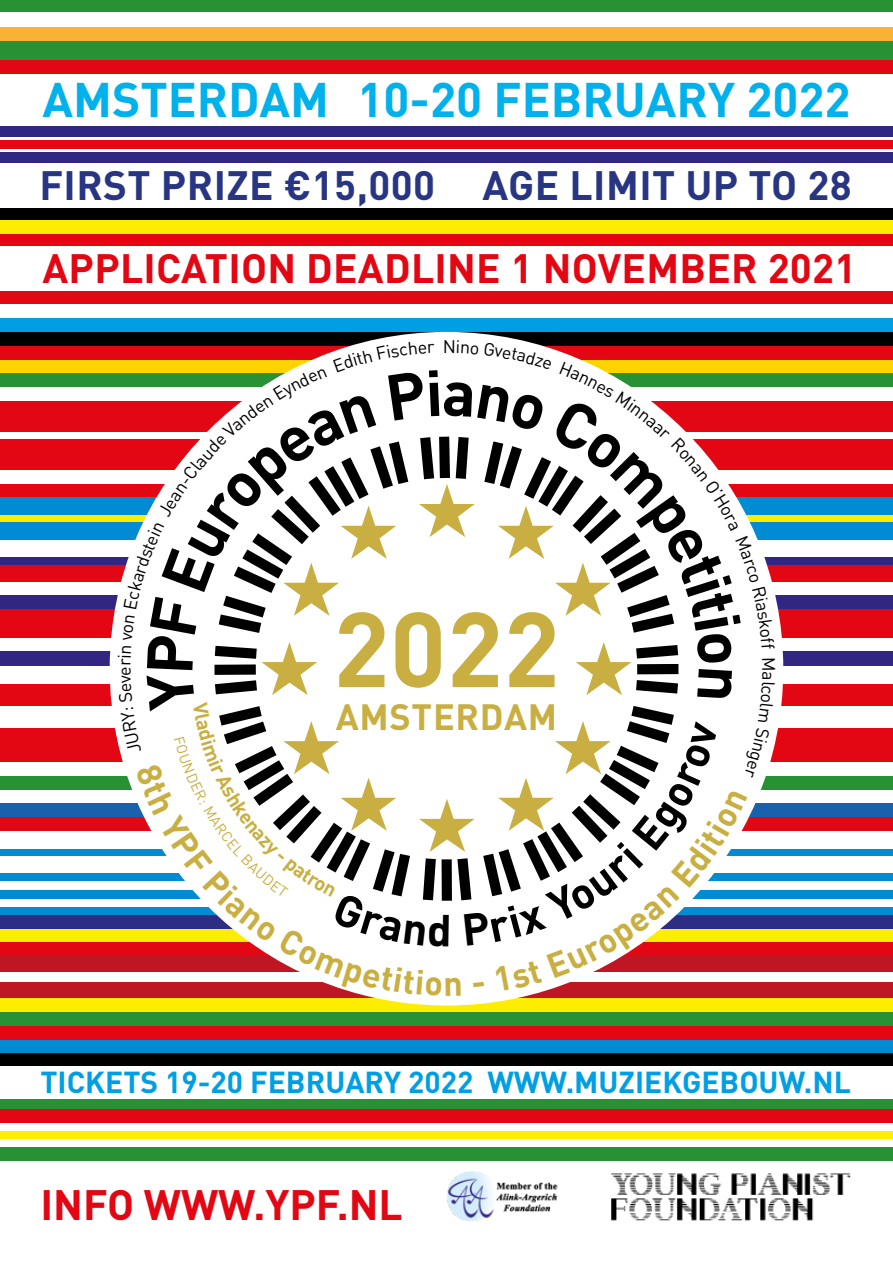
<style>
.page{position:relative;width:893px;height:1263px;background:#fff}
.page>*{position:absolute;margin:0;border:0;box-sizing:border-box;transform-origin:0 0}
.t1{font:700 104.4px "DIN";color:#c9af41}
.t2{font:900 58.05px "DIN";color:#000}
.t3{font:700 48px "DIN";color:#00b1eb}
.t4{font:700 42px "DIN";color:#e30613}
.t5{font:700 40.5px "DIN";letter-spacing:.005em;color:#e30613}
.t6{font:700 40.5px "DIN";letter-spacing:.01em;color:#283583}
.t7{font:700 36.15px "DIN";letter-spacing:.02em;color:#c9af41}
.t8{font:700 30px "DIN";color:#009fe3}
.t9{font:18px "DIN";color:#000}
</style>
<div class="page">
<div style="left:0;top:0;width:893px;height:13px;background:#279134"></div>
<div style="left:0;top:41px;width:893px;height:20px;background:#279134"></div>
<div style="left:0;top:61px;width:893px;height:35px;background:#e30613"></div>
<div style="left:0;top:123px;width:893px;height:14px;background:#312783"></div>
<div style="left:0;top:139px;width:893px;height:10px;background:#e30613"></div>
<div style="left:0;top:206px;width:893px;height:14px;background:#000"></div>
<div style="left:0;top:220px;width:893px;height:14px;background:#ffed00"></div>
<div style="left:0;top:234px;width:893px;height:14px;background:#e30613"></div>
<div style="left:0;top:291px;width:893px;height:13px;background:#e30613"></div>
<div style="left:0;top:318px;width:893px;height:14px;background:#009fe3"></div>
<div style="left:0;top:332px;width:893px;height:14px;background:#000"></div>
<div style="left:0;top:346px;width:893px;height:14px;background:#e30613"></div>
<div style="left:0;top:401px;width:893px;height:14px;background:#e30613"></div>
<div style="left:0;top:360px;width:893px;height:13px;background:#ffd300"></div>
<div style="left:0;top:373px;width:893px;height:14px;background:#279134"></div>
<div style="left:0;top:515px;width:893px;height:8px;background:#ffed00"></div>
<div style="left:0;top:484px;width:893px;height:14px;background:#e30613"></div>
<div style="left:0;top:498px;width:893px;height:17px;background:#008bd2"></div>
<div style="left:0;top:523px;width:893px;height:17px;background:#008bd2"></div>
<div style="left:0;top:415px;width:893px;height:17px;background:#e30613"></div>
<div style="left:0;top:440px;width:893px;height:17px;background:#e30613"></div>
<div style="left:0;top:556px;width:893px;height:9px;background:#312783"></div>
<div style="left:0;top:596px;width:893px;height:14px;background:#312783"></div>
<div style="left:0;top:685px;width:893px;height:21px;background:#e30613"></div>
<div style="left:0;top:728px;width:893px;height:20px;background:#e30613"></div>
<div style="left:0;top:651px;width:893px;height:15px;background:#312783"></div>
<div style="left:0;top:565px;width:893px;height:17px;background:#e30613"></div>
<div style="left:0;top:610px;width:893px;height:28px;background:#e30613"></div>
<div style="left:0;top:456px;width:893px;height:14px;background:#e30613"></div>
<div style="left:0;top:152px;width:893px;height:14px;background:#312783"></div>
<div style="left:0;top:27px;width:893px;height:14px;background:#f9b234"></div>
<div style="left:0;top:12px;width:893px;height:15px;background:#fff"></div>
<div style="left:0;top:748px;width:893px;height:14px;background:#e30613"></div>
<div style="left:0;top:776px;width:893px;height:14px;background:#279134"></div>
<div style="left:0;top:803px;width:893px;height:14px;background:#1961ac"></div>
<div style="left:0;top:848px;width:893px;height:9px;background:#008bd2"></div>
<div style="left:0;top:873px;width:893px;height:8px;background:#008bd2"></div>
<div style="left:0;top:890px;width:893px;height:8px;background:#008bd2"></div>
<div style="left:0;top:907px;width:893px;height:8px;background:#008bd2"></div>
<div style="left:0;top:915px;width:893px;height:13px;background:#2d2e83"></div>
<div style="left:0;top:928px;width:893px;height:14px;background:#ffed00"></div>
<div style="left:0;top:942px;width:893px;height:15px;background:#e30613"></div>
<div style="left:0;top:982px;width:893px;height:16px;background:#be1622"></div>
<div style="left:0;top:998px;width:893px;height:14px;background:#ffed00"></div>
<div style="left:0;top:1012px;width:893px;height:14px;background:#279134"></div>
<div style="left:0;top:1026px;width:893px;height:14px;background:#e30613"></div>
<div style="left:0;top:1040px;width:893px;height:13px;background:#008bd2"></div>
<div style="left:0;top:1053px;width:893px;height:14px;background:#000"></div>
<div style="left:0;top:1095px;width:893px;height:14px;background:#279134"></div>
<div style="left:0;top:1109px;width:893px;height:14px;background:#e30613"></div>
<div style="left:0;top:1131px;width:893px;height:8px;background:#ffed00"></div>
<div style="left:0;top:1147px;width:893px;height:14px;background:#279134"></div>
<div style="left:0;top:957px;width:893px;height:16px;background:#be1622"></div>
<div style="left:0;top:817px;width:893px;height:14px;background:#e30613"></div>
<hr style="left:0;top:137px;width:893px;height:3px;background:#fff">
<img style="left:447px;top:1171px;width:111px;height:50px">
<div style="left:0;top:75px;width:893px;height:51px;background:#fff"></div>
<div style="left:0;top:163px;width:893px;height:45px;background:#fff"></div>
<div style="left:0;top:1066px;width:893px;height:32px;background:#fff"></div>
<div style="left:0;top:246px;width:893px;height:45px;background:#fff"></div>
<img style="left:611px;top:1173px;width:240px;height:48px">
<svg style="left:118px;top:340px;width:657px;height:656px"></svg>
<h3 class="t3" style="left:43px;top:69px;width:810px">AMSTERDAM 10-20 FEBRUARY 2022</h3>
<h3 class="t6" style="left:39px;top:159px;width:397px">FIRST PRIZE €15,000</h3>
<h3 class="t6" style="left:482px;top:159px;width:371px">AGE LIMIT UP TO 28</h3>
<h3 class="t5" style="left:43px;top:242px;width:815px">APPLICATION DEADLINE 1 NOVEMBER 2021</h3>
<p class="t9" style="left:443px;top:335px;width:15px">N</p>
<p class="t9" style="left:113px;top:676px;width:11px;rotate:-90deg">e</p>
<h2 class="t2" style="left:196px;top:679px;width:20px;rotate:-90deg">I</h2>
<h1 class="t1" style="left:333px;top:581px;width:228px">2022</h1>
<p class="t7" style="left:336px;top:693px;width:223px">AMSTERDAM</p>
<h2 class="t2" style="left:456px;top:919px;width:20px;rotate:180deg">I</h2>
<h2 class="t2" style="left:697px;top:660px;width:20px;rotate:90deg">I</h2>
<p class="t8" style="left:40px;top:1062px;width:812px">TICKETS 19-20 FEBRUARY 2022 WWW.MUZIEKGEBOUW.NL</p>
<h3 class="t4" style="left:40px;top:1177px;width:364px">INFO WWW.YPF.NL</h3>
</div>
